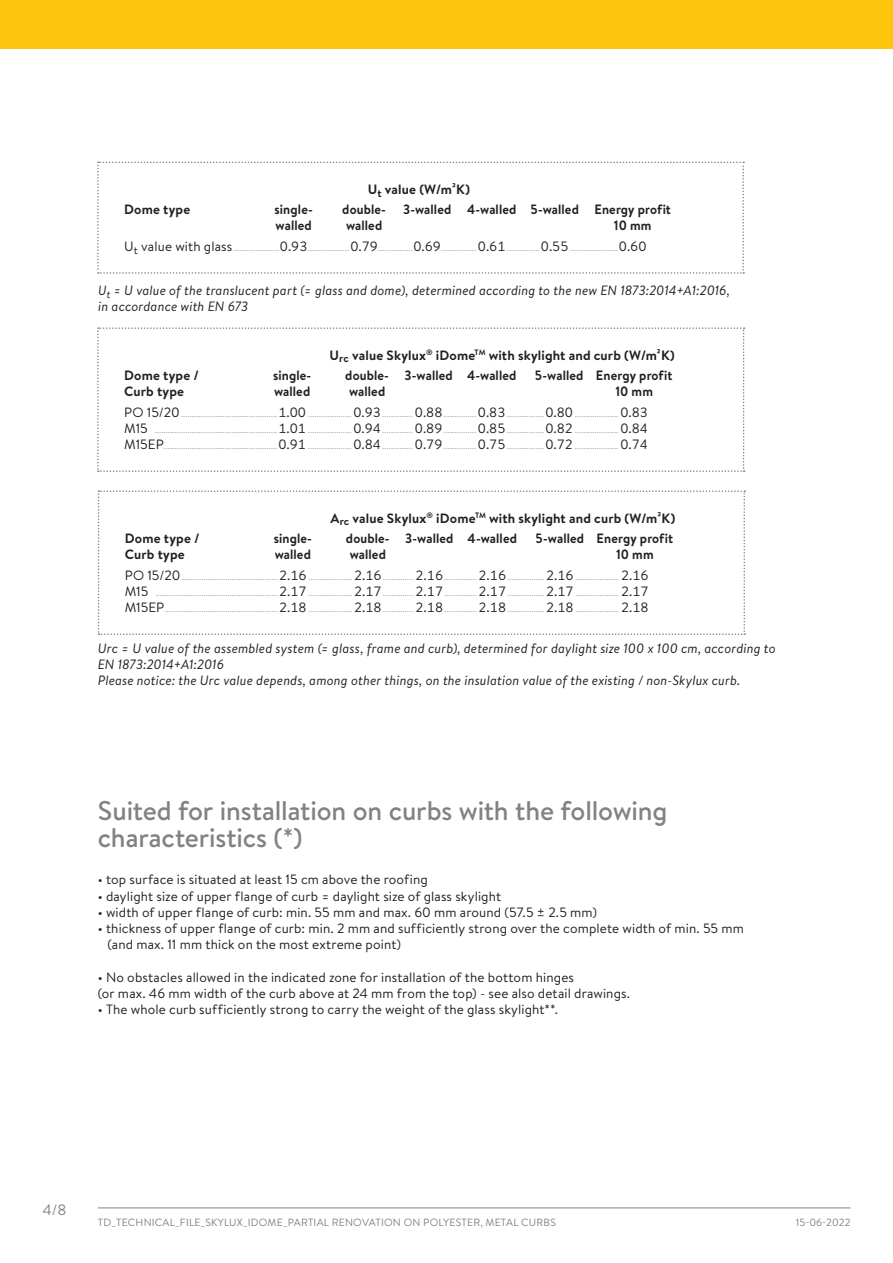
<style>
.page{position:relative;width:893px;height:1263px;background:#fff}
.page>*{position:absolute;margin:0;border:0;box-sizing:border-box;transform-origin:0 0}
.Titel_2{font:500 27px/27px "Brandon Text";letter-spacing:-.005em;color:#808285}
.t1{font:15px "Brandon Text";color:#808285}
.tekst{font:13.5px "Brandon Text";letter-spacing:.01em;color:#231f20}
.tekst_cursief{font:italic 13.5px/16.2px "Brandon Text";letter-spacing:.01em;color:#231f20}
.tekst_tabel{font:700 13.5px "Brandon Text";letter-spacing:.01em;color:#231f20;scale:.95 1}
.tekst_cursief-2{font:italic 13.5px/16.2px "Brandon Text";letter-spacing:.01em;color:#231f20;scale:.95 1}
.tekst_tabel_zonder_g{font:700 13.5px "Brandon Text";letter-spacing:.01em;color:#231f20}
.tekst_tabel-2{font:700 13.5px "Brandon Text";letter-spacing:.01em;color:#231f20}
.t2{font:10.5px "Brandon Text";letter-spacing:.02em;color:#808285}
.tekst_tabel-3{font:9px "Brandon Text";color:#a8a9ad}
.s1{font-size:13.5px;color:#231f20}
.s2{font-size:10.8px;color:#231f20}
</style>
<div class="page">
<hr style="left:98px;top:1207px;width:752px;height:1px;background:#808285">
<div style="left:0;top:0;width:893px;height:49px;background:#fec50d"></div>
<svg style="left:97px;top:327px;width:648px;height:145px"></svg>
<svg style="left:97px;top:162px;width:647px;height:112px"></svg>
<svg style="left:98px;top:490px;width:647px;height:145px"></svg>
<p class="tekst_tabel_zonder_g" style="left:368px;top:180px;width:104px">U<sub>t</sub> value (W/m²K)</p>
<p class="tekst_tabel-2" style="left:124px;top:200px;width:68px">Dome type</p>
<p class="tekst_tabel" style="left:275px;top:200px;width:42px">single-</p>
<p class="tekst_tabel" style="left:342px;top:200px;width:48px">double-</p>
<p class="tekst_tabel" style="left:403px;top:200px;width:283px">3-walled 4-walled 5-walled Energy profit</p>
<p class="tekst_tabel" style="left:276px;top:216px;width:40px">walled</p>
<p class="tekst_tabel" style="left:346px;top:216px;width:40px">walled</p>
<p class="tekst_tabel" style="left:614px;top:216px;width:41px">10 mm</p>
<p class="tekst_tabel-3" style="left:124px;top:242px;width:524px"><span class="s1">U</span><span class="s2">t</span> <span class="s1">value with glass</span>.....................<span class="s1">0.93</span>...................<span class="s1">0.79</span>................<span class="s1">0.69</span>................ <span class="s1">0.61</span> ...............<span class="s1">0.55</span> ......................<span class="s1">0.60</span></p>
<p class="tekst_cursief-2" style="left:98px;top:282px;width:667px">U<sub>t</sub> = U value of the translucent part (= glass and dome), determined according to the new EN 1873:2014+A1:2016, in accordance with EN 673</p>
<p class="tekst_tabel_zonder_g" style="left:330px;top:346px;width:347px">U<sub>rc</sub> value Skylux<sup>®</sup> iDome<sup>TM</sup> with skylight and curb (W/m²K)</p>
<p class="tekst_tabel-2" style="left:124px;top:366px;width:76px">Dome type /</p>
<p class="tekst_tabel" style="left:273px;top:366px;width:42px">single-</p>
<p class="tekst_tabel" style="left:345px;top:366px;width:182px">double- 3-walled 4-walled</p>
<p class="tekst_tabel" style="left:535px;top:366px;width:146px">5-walled Energy profit</p>
<p class="tekst_tabel-2" style="left:124px;top:382px;width:61px">Curb type</p>
<p class="tekst_tabel" style="left:274px;top:382px;width:40px">walled</p>
<p class="tekst_tabel" style="left:349px;top:382px;width:40px">walled</p>
<p class="tekst_tabel" style="left:615px;top:382px;width:41px">10 mm</p>
<p class="tekst_tabel-3" style="left:124px;top:407px;width:525px"><span class="s1">PO 15/20</span>............................................<span class="s1">1.00</span> .................... <span class="s1">0.93</span>.............. <span class="s1">0.88</span>............... <span class="s1">0.83</span> .................<span class="s1">0.80</span> .................... <span class="s1">0.83</span></p>
<p class="tekst_tabel-3" style="left:124px;top:424px;width:525px"><span class="s1">M15</span> ........................................................<span class="s1">1.01</span> .................... <span class="s1">0.94</span>.............. <span class="s1">0.89</span>............... <span class="s1">0.85</span> .................<span class="s1">0.82</span> .................... <span class="s1">0.84</span></p>
<p class="tekst_tabel-3" style="left:124px;top:440px;width:525px"><span class="s1">M15EP</span>....................................................<span class="s1">0.91</span> .................... <span class="s1">0.84</span>.............. <span class="s1">0.79</span>............... <span class="s1">0.75</span> .................<span class="s1">0.72</span> .................... <span class="s1">0.74</span></p>
<p class="tekst_tabel_zonder_g" style="left:330px;top:509px;width:346px">A<sub>rc</sub> value Skylux<sup>®</sup> iDome<sup>TM</sup> with skylight and curb (W/m²K)</p>
<p class="tekst_tabel-2" style="left:125px;top:529px;width:76px">Dome type /</p>
<p class="tekst_tabel" style="left:274px;top:529px;width:42px">single-</p>
<p class="tekst_tabel" style="left:346px;top:529px;width:182px">double- 3-walled 4-walled</p>
<p class="tekst_tabel" style="left:536px;top:529px;width:146px">5-walled Energy profit</p>
<p class="tekst_tabel-2" style="left:125px;top:545px;width:61px">Curb type</p>
<p class="tekst_tabel" style="left:275px;top:545px;width:40px">walled</p>
<p class="tekst_tabel" style="left:350px;top:545px;width:40px">walled</p>
<p class="tekst_tabel" style="left:616px;top:545px;width:41px">10 mm</p>
<p class="tekst_tabel-3" style="left:125px;top:570px;width:525px"><span class="s1">PO 15/20</span>............................................<span class="s1">2.16</span> .................... <span class="s1">2.16</span>.............. <span class="s1">2.16</span>............... <span class="s1">2.16</span> .................<span class="s1">2.16</span> .................... <span class="s1">2.16</span></p>
<p class="tekst_tabel-3" style="left:125px;top:587px;width:525px"><span class="s1">M15</span> ........................................................<span class="s1">2.17</span> .................... <span class="s1">2.17</span>.............. <span class="s1">2.17</span>............... <span class="s1">2.17</span> .................<span class="s1">2.17</span> .................... <span class="s1">2.17</span></p>
<p class="tekst_tabel-3" style="left:125px;top:603px;width:525px"><span class="s1">M15EP</span>....................................................<span class="s1">2.18</span> .................... <span class="s1">2.18</span>.............. <span class="s1">2.18</span>............... <span class="s1">2.18</span> .................<span class="s1">2.18</span> .................... <span class="s1">2.18</span></p>
<p class="tekst_cursief" style="left:98px;top:640px;width:679px">Urc = U value of the assembled system (= glass, frame and curb), determined for daylight size 100 x 100 cm, according to<br>EN 1873:2014+A1:2016</p>
<p class="tekst_cursief" style="left:98px;top:672px;width:644px">Please notice: the Urc value depends, among other things, on the insulation value of the existing / non-Skylux curb.</p>
<p class="Titel_2" style="left:98px;top:796px;width:571px">Suited for installation on curbs with the following characteristics (*)</p>
<p class="tekst" style="left:98px;top:870px;width:332px">• top surface is situated at least 15 cm above the roofing</p>
<p class="tekst" style="left:98px;top:887px;width:405px">• daylight size of upper flange of curb = daylight size of glass skylight</p>
<p class="tekst" style="left:98px;top:903px;width:501px">• width of upper flange of curb: min. 55 mm and max. 60 mm around (57.5 ± 2.5 mm)</p>
<p class="tekst" style="left:98px;top:919px;width:648px">• thickness of upper flange of curb: min. 2 mm and sufficiently strong over the complete width of min. 55 mm</p>
<p class="tekst" style="left:108px;top:935px;width:295px">(and max. 11 mm thick on the most extreme point)</p>
<p class="tekst" style="left:98px;top:968px;width:478px">• No obstacles allowed in the indicated zone for installation of the bottom hinges</p>
<p class="tekst" style="left:98px;top:984px;width:534px">(or max. 46 mm width of the curb above at 24 mm from the top) - see also detail drawings.</p>
<p class="tekst" style="left:98px;top:1000px;width:462px">• The whole curb sufficiently strong to carry the weight of the glass skylight**.</p>
<h2 class="t1" style="left:43px;top:1199px;width:26px">4/8</h2>
<p class="t2" style="left:98px;top:1215px;width:460px">TD_TECHNICAL_FILE_SKYLUX_IDOME_PARTIAL RENOVATION ON POLYESTER, METAL CURBS</p>
<p class="t2" style="left:796px;top:1215px;width:56px">15-06-2022</p>
</div>
